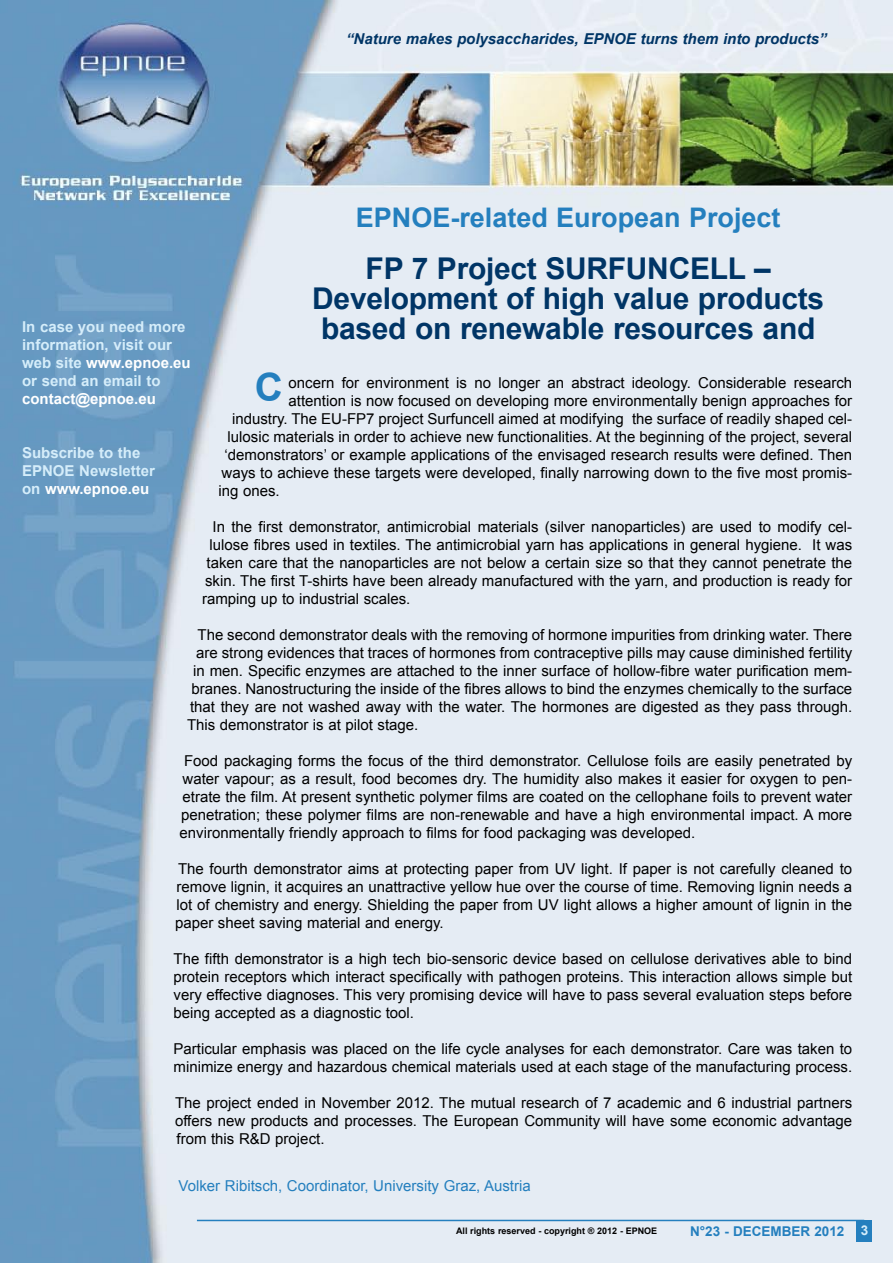
<style>
.page{position:relative;width:893px;height:1263px;background:#fff}
.page>*{position:absolute;margin:0;border:0;box-sizing:border-box;transform-origin:0 0}
.t1{font:700 39px "Arial";color:#247fbe}
.t2{font:700 30px/30px "Arial";letter-spacing:-.01em;color:#003566;text-align:center}
.t3{font:700 27px "Arial";color:#247fbe}
.t4{font:15px/18px "Arial";color:#000;text-align:justify}
.t5{font:700 15px/18px "Arial";color:#d5edfa}
.t6{font:italic 700 15px "Arial";color:#003566}
.t7{font:15px "Arial";color:#247fbe}
.t8{font:700 15px "Arial";color:#fff}
.t9{font:700 13.5px "Arial";color:#247fbe}
.t10{font:700 9px "Arial";color:#000}
.s1{color:#fff}
.s2{color:#d5edfa}
</style>
<div class="page">
<img style="left:0;top:0;width:892px;height:1263px">
<hr style="left:197px;top:1220px;width:667px;height:1px;background:#247fbe">
<div style="left:856px;top:1220px;width:16px;height:21px;background:#247fbe"></div>
<p class="t6" style="left:346px;top:29px;width:482px">“Nature makes polysaccharides, EPNOE turns them into products”</p>
<h3 class="t3" style="left:356px;top:200px;width:426px">EPNOE-related European Project</h3>
<h2 class="t2" style="left:312px;top:254px;width:513px">FP 7 Project SURFUNCELL –<br>Development of high value products based on renewable resources and</h2>
<p class="t5" style="left:22px;top:318px;width:170px">In case you need more information, visit our web site <span class="s1">www.epnoe.eu </span>or send an email to</p>
<p class="t8" style="left:22px;top:389px;width:135px">contact@epnoe.eu</p>
<p class="t5" style="left:22px;top:444px;width:134px">Subscribe to the<br>EPNOE Newsletter on <span class="s1">www.epnoe.eu</span></p>
<h1 class="t1" style="left:255px;top:361px;width:30px">C</h1>
<p class="t4" style="left:289px;top:374px;width:565px">oncern for environment is no longer an abstract ideology. Considerable research</p>
<p class="t4" style="left:289px;top:392px;width:565px">attention is now focused on developing more environmentally benign approaches for</p>
<p class="t4" style="left:232px;top:410px;width:622px">industry. The EU-FP7 project Surfuncell aimed at modifying the surface of readily shaped cel-</p>
<p class="t4" style="left:228px;top:428px;width:626px">lulosic materials in order to achieve new functionalities. At the beginning of the project, several</p>
<p class="t4" style="left:225px;top:446px;width:629px">‘demonstrators’ or example applications of the envisaged research results were defined. Then</p>
<p class="t4" style="left:222px;top:464px;width:632px">ways to achieve these targets were developed, finally narrowing down to the five most promis-</p>
<p class="t4" style="left:219px;top:482px;width:63px">ing ones.</p>
<p class="t4" style="left:213px;top:518px;width:641px">In the first demonstrator, antimicrobial materials (silver nanoparticles) are used to modify cel-</p>
<p class="t4" style="left:210px;top:536px;width:644px">lulose fibres used in textiles. The antimicrobial yarn has applications in general hygiene. It was</p>
<p class="t4" style="left:207px;top:554px;width:647px">taken care that the nanoparticles are not below a certain size so that they cannot penetrate the</p>
<p class="t4" style="left:205px;top:572px;width:649px">skin. The first T-shirts have been already manufactured with the yarn, and production is ready for</p>
<p class="t4" style="left:202px;top:590px;width:210px">ramping up to industrial scales.</p>
<p class="t4" style="left:198px;top:626px;width:656px">The second demonstrator deals with the removing of hormone impurities from drinking water. There</p>
<p class="t4" style="left:196px;top:644px;width:658px">are strong evidences that traces of hormones from contraceptive pills may cause diminished fertility</p>
<p class="t4" style="left:193px;top:662px;width:661px">in men. Specific enzymes are attached to the inner surface of hollow-fibre water purification mem-</p>
<p class="t4" style="left:192px;top:680px;width:662px">branes. Nanostructuring the inside of the fibres allows to bind the enzymes chemically to the surface</p>
<p class="t4" style="left:190px;top:698px;width:664px">that they are not washed away with the water. The hormones are digested as they pass through.</p>
<p class="t4" style="left:187px;top:716px;width:233px">This demonstrator is at pilot stage.</p>
<p class="t4" style="left:180px;top:752px;width:674px;text-indent:4px">Food packaging forms the focus of the third demonstrator. Cellulose foils are easily penetrated by water vapour; as a result, food becomes dry. The humidity also makes it easier for oxygen to pen&shy;etrate the film. At present synthetic polymer films are coated on the cellophane foils to prevent water penetration; these polymer films are non-renewable and have a high environmental impact. A more environmentally friendly approach to films for food packaging was developed.</p>
<p class="t4" style="left:175px;top:860px;width:679px">The fourth demonstrator aims at protecting paper from UV light. If paper is not carefully cleaned to remove lignin, it acquires an unattractive yellow hue over the course of time. Removing lignin needs a lot of chemistry and energy. Shielding the paper from UV light allows a higher amount of lignin in the paper sheet saving material and energy.</p>
<p class="t4" style="left:174px;top:950px;width:680px">The fifth demonstrator is a high tech bio-sensoric device based on cellulose derivatives able to bind protein receptors which interact specifically with pathogen proteins. This interaction allows simple but very effective diagnoses. This very promising device will have to pass several evaluation steps before being accepted as a diagnostic tool.</p>
<p class="t4" style="left:174px;top:1040px;width:680px">Particular emphasis was placed on the life cycle analyses for each demonstrator. Care was taken to minimize energy and hazardous chemical materials used at each stage of the manufacturing process.</p>
<p class="t4" style="left:175px;top:1094px;width:679px">The project ended in November 2012. The mutual research of 7 academic and 6 industrial partners offers new products and processes. The European Community will have some economic advantage from this R&amp;D project.</p>
<p class="t7" style="left:179px;top:1176px;width:354px">Volker Ribitsch, Coordinator, University Graz, Austria</p>
<p class="t10" style="left:456px;top:1225px;width:203px">All rights reserved - copyright ® 2012 - EPNOE</p>
<p class="t9" style="left:690px;top:1222px;width:180px">N°23 - DECEMBER 2012 <span class="s2">3</span></p>
</div>
